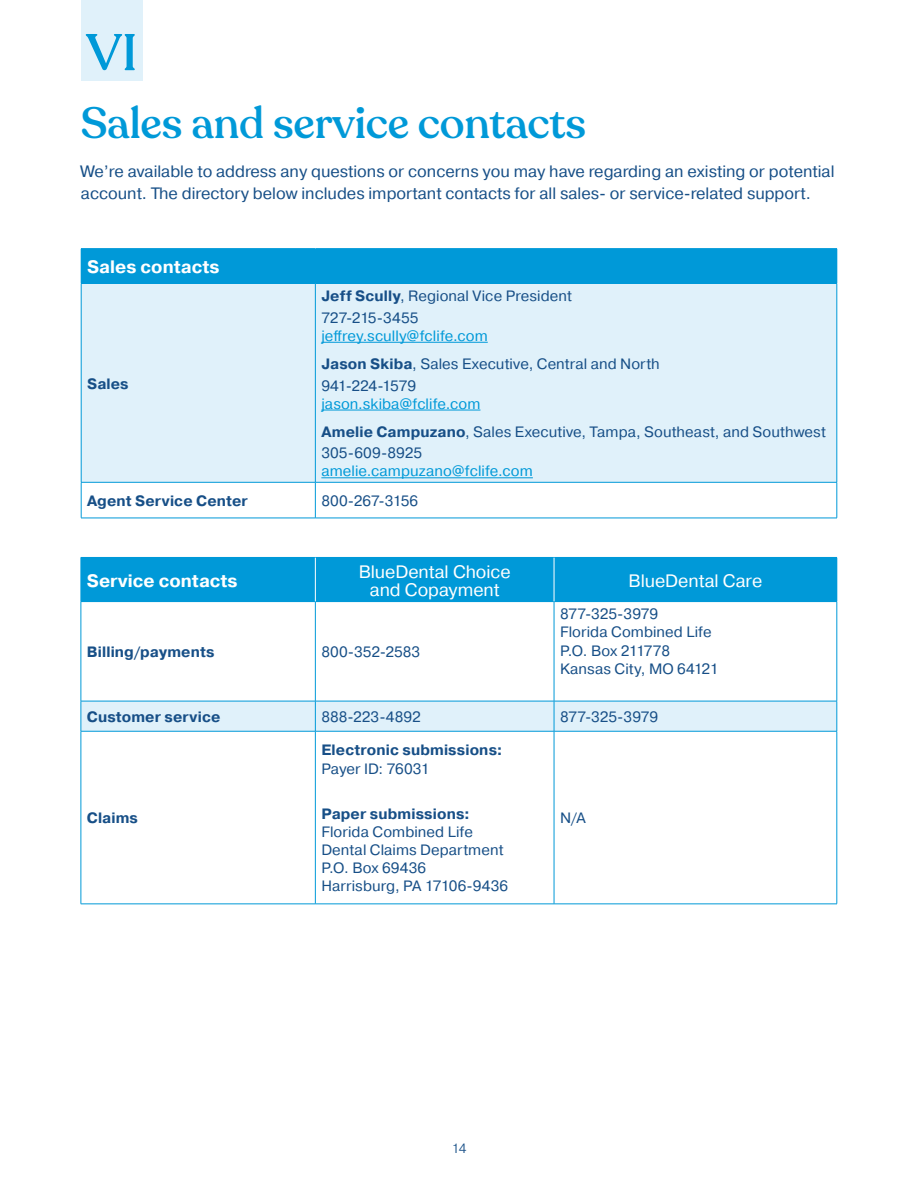
<style>
.page{position:relative;width:918px;height:1188px;background:#fff}
.page>*{position:absolute;margin:0;border:0;box-sizing:border-box;transform-origin:0 0}
.Subhead{font:500 51px "Recoleta";color:#0099d8}
.t1{font:500 43.5px "Recoleta";letter-spacing:-.005em;color:#0099d8}
.t2{font:18px/18px "Pragmatica";letter-spacing:-.005em;color:#fff;text-align:center}
.Subhead-2{font:700 18px "Pragmatica";color:#fff}
.t3{font:16.5px/22.5px "Pragmatica";color:#174f87}
.Body_Text{font:15px/18.1px "Pragmatica";letter-spacing:.005em;color:#174f87}
.Body_Text-2{font:15px/18px "Pragmatica";letter-spacing:.005em;color:#0099d8}
.t4{font:700 15px/18.1px "Pragmatica";letter-spacing:.01em;color:#174f87}
.t5{font:300 13.5px "Pragmatica";color:#174f87}
.s1{font-weight:700}
.s2{color:#174f87}
.s3{font-weight:400}
</style>
<div class="page">
<div style="left:81px;top:249px;width:756px;height:34px;background:#0099d8"></div>
<div style="left:82px;top:284px;width:755px;height:198px;background:#e0f1fa"></div>
<hr style="left:81px;top:248px;width:234px;height:1px;background:#0099d8">
<hr style="left:315px;top:248px;width:522px;height:1px;background:#0099d8">
<hr style="left:837px;top:249px;width:1px;height:34px;background:#0099d8">
<hr style="left:81px;top:283px;width:234px;height:1px;background:#0099d8">
<hr style="left:81px;top:284px;width:1px;height:198px;background:#0099d8">
<hr style="left:315px;top:283px;width:522px;height:1px;background:#0099d8">
<hr style="left:315px;top:284px;width:1px;height:198px;background:#0099d8">
<hr style="left:837px;top:284px;width:1px;height:198px;background:#0099d8">
<hr style="left:81px;top:482px;width:234px;height:1px;background:#0099d8">
<hr style="left:81px;top:482px;width:1px;height:36px;background:#0099d8">
<hr style="left:315px;top:482px;width:522px;height:1px;background:#0099d8">
<hr style="left:315px;top:482px;width:1px;height:36px;background:#0099d8">
<hr style="left:837px;top:482px;width:1px;height:36px;background:#0099d8">
<hr style="left:81px;top:518px;width:234px;height:1px;background:#0099d8">
<hr style="left:315px;top:518px;width:522px;height:1px;background:#0099d8">
<hr style="left:321px;top:342px;width:167px;height:1px;background:#0099d8">
<hr style="left:321px;top:410px;width:159px;height:1px;background:#0099d8">
<hr style="left:321px;top:477px;width:212px;height:1px;background:#0099d8">
<div style="left:81px;top:557px;width:234px;height:45px;background:#0099d8"></div>
<div style="left:315px;top:557px;width:239px;height:45px;background:#0099d8"></div>
<div style="left:554px;top:557px;width:283px;height:45px;background:#0099d8"></div>
<div style="left:82px;top:702px;width:755px;height:29px;background:#e0f1fa"></div>
<hr style="left:837px;top:558px;width:1px;height:43px;background:#0099d8">
<hr style="left:81px;top:602px;width:1px;height:99px;background:#0099d8">
<hr style="left:315px;top:602px;width:1px;height:99px;background:#0099d8">
<hr style="left:554px;top:602px;width:1px;height:99px;background:#0099d8">
<hr style="left:837px;top:602px;width:1px;height:99px;background:#0099d8">
<hr style="left:81px;top:701px;width:234px;height:1px;background:#0099d8">
<hr style="left:81px;top:701px;width:1px;height:30px;background:#0099d8">
<hr style="left:315px;top:701px;width:239px;height:1px;background:#0099d8">
<hr style="left:315px;top:701px;width:1px;height:30px;background:#0099d8">
<hr style="left:554px;top:701px;width:283px;height:1px;background:#0099d8">
<hr style="left:554px;top:701px;width:1px;height:30px;background:#0099d8">
<hr style="left:837px;top:701px;width:1px;height:30px;background:#0099d8">
<hr style="left:81px;top:731px;width:234px;height:1px;background:#0099d8">
<hr style="left:81px;top:731px;width:1px;height:173px;background:#0099d8">
<hr style="left:315px;top:731px;width:239px;height:1px;background:#0099d8">
<hr style="left:315px;top:731px;width:1px;height:173px;background:#0099d8">
<hr style="left:554px;top:731px;width:283px;height:1px;background:#0099d8">
<hr style="left:554px;top:731px;width:1px;height:173px;background:#0099d8">
<hr style="left:837px;top:731px;width:1px;height:173px;background:#0099d8">
<hr style="left:81px;top:904px;width:234px;height:1px;background:#0099d8">
<hr style="left:315px;top:904px;width:239px;height:1px;background:#0099d8">
<hr style="left:554px;top:904px;width:283px;height:1px;background:#0099d8">
<hr style="left:315px;top:558px;width:1px;height:43px;background:#fff">
<hr style="left:554px;top:558px;width:1px;height:43px;background:#fff">
<div style="left:81px;top:0;width:62px;height:81px;background:#e0f1fa"></div>
<p class="Subhead" style="left:86px;top:21px;width:53px">VI</p>
<p class="t1" style="left:81px;top:96px;width:507px">Sales and service contacts</p>
<p class="t3" style="left:81px;top:160px;width:755px">We’re available to address any questions or concerns you may have regarding an existing or potential account. The directory below includes important contacts for all sales- or service-related support.</p>
<p class="Subhead-2" style="left:87px;top:256px;width:134px">Sales contacts</p>
<p class="t4" style="left:87px;top:375px;width:43px">Sales</p>
<p class="Body_Text" style="left:321px;top:287px;width:252px"><span class="s1">Jeff Scully</span>, Regional Vice President</p>
<p class="Body_Text-2" style="left:321px;top:309px;width:168px"><span class="s2">727-215-3455 </span>jeffrey.scully@fclife.com</p>
<p class="Body_Text" style="left:321px;top:355px;width:340px"><span class="s1">Jason Skiba</span>, Sales Executive, Central and North</p>
<p class="Body_Text-2" style="left:321px;top:377px;width:161px"><span class="s2">941-224-1579 </span>jason.skiba@fclife.com</p>
<p class="Body_Text" style="left:321px;top:423px;width:506px"><span class="s1">Amelie Campuzano</span>, Sales Executive, Tampa, Southeast, and Southwest</p>
<p class="Body_Text" style="left:321px;top:444px;width:102px">305-609-8925</p>
<p class="Body_Text-2" style="left:321px;top:462px;width:213px">amelie.campuzano@fclife.com</p>
<p class="t4" style="left:87px;top:492px;width:162px">Agent Service Center</p>
<p class="Body_Text" style="left:321px;top:492px;width:98px">800-267-3156</p>
<p class="Subhead-2" style="left:87px;top:569px;width:152px">Service contacts</p>
<p class="t2" style="left:359px;top:563px;width:154px">BlueDental Choice and Copayment</p>
<p class="t2" style="left:629px;top:572px;width:135px">BlueDental Care</p>
<p class="t4" style="left:87px;top:643px;width:129px">Billing/payments</p>
<p class="Body_Text" style="left:321px;top:643px;width:100px">800-352-2583</p>
<p class="Body_Text" style="left:560px;top:605px;width:160px">877-325-3979<br>Florida Combined Life<br>P.O. Box 211778<br>Kansas City, MO 64121</p>
<p class="t4" style="left:87px;top:708px;width:135px">Customer service</p>
<p class="Body_Text" style="left:321px;top:708px;width:101px">888-223-4892</p>
<p class="Body_Text" style="left:560px;top:708px;width:100px">877-325-3979</p>
<p class="t4" style="left:87px;top:810px;width:53px">Claims</p>
<p class="t4" style="left:321px;top:742px;width:183px">Electronic submissions:<br><span class="s3">Payer ID: 76031</span></p>
<p class="Body_Text" style="left:321px;top:805px;width:188px"><span class="s1">Paper submissions:<br></span>Florida Combined Life<br>Dental Claims Department<br>P.O. Box 69436<br>Harrisburg, PA 17106-9436</p>
<p class="Body_Text" style="left:560px;top:810px;width:27px">N/A</p>
<p class="t5" style="left:451px;top:1140px;width:17px">14</p>
</div>
